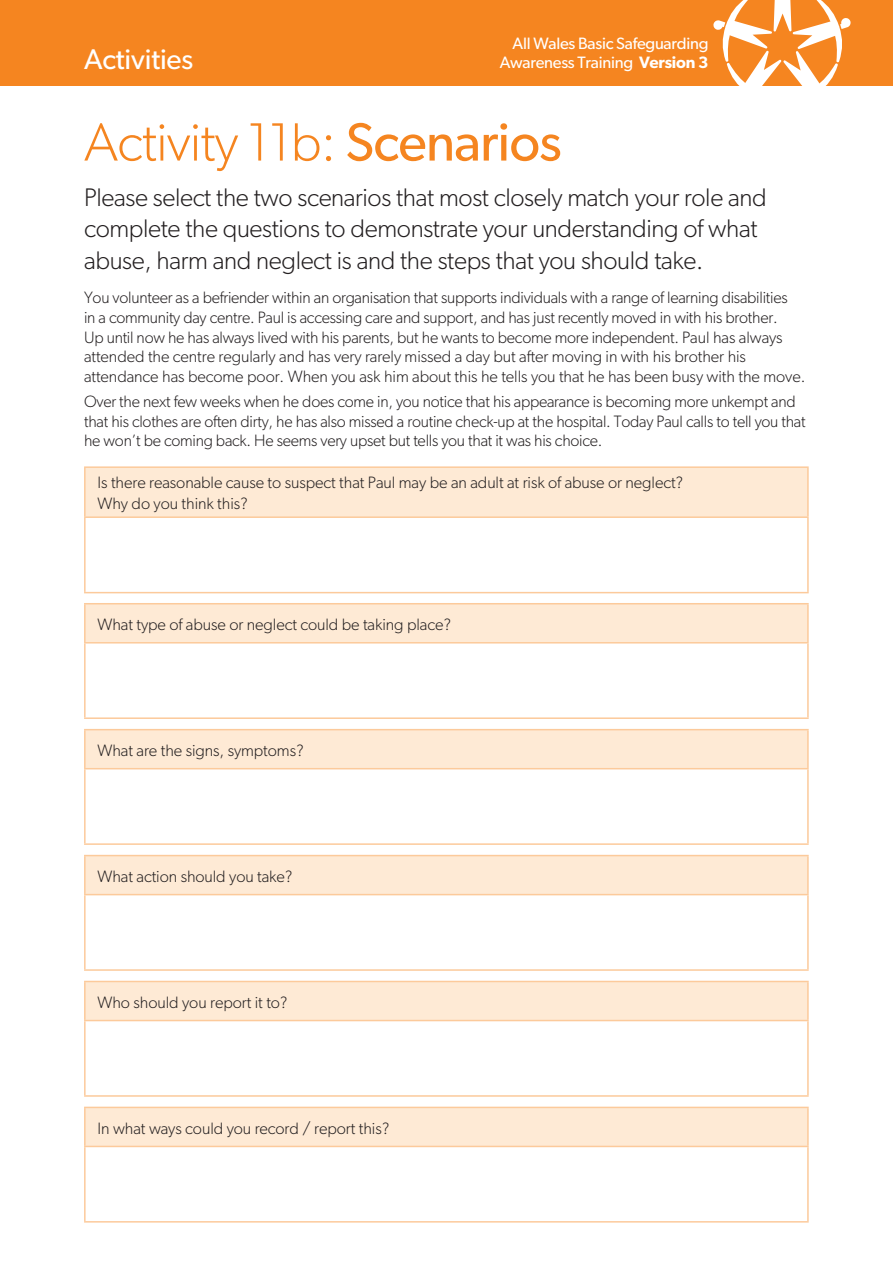
<style>
.page{position:relative;width:893px;height:1263px;background:#fff}
.page>*{position:absolute;margin:0;border:0;box-sizing:border-box;transform-origin:0 0}
.t1{font:300 54px "Gibson";letter-spacing:-.015em;color:#f58520}
.t2{font:28.5px "Gibson";letter-spacing:-.005em;color:#fff}
.t3{font:300 25.5px/31.5px "Gibson";letter-spacing:-.015em;color:#231f20}
.t4{font:300 16.5px/19.5px "Gibson";letter-spacing:-.015em;color:#231f20}
.t5{font:16.5px "Gibson";letter-spacing:-.015em;color:#fff}
.s1{font-weight:600}
.s2{font-weight:400}
</style>
<div class="page">
<div style="left:0;top:0;width:893px;height:86px;background:#f58520"></div>
<svg style="left:713px;top:0;width:138px;height:86px"></svg>
<div style="left:85px;top:467px;width:723px;height:50px;background:#feead5"></div>
<hr style="left:84px;top:466px;width:725px;height:2px;background:#fcca9b">
<hr style="left:84px;top:468px;width:2px;height:48px;background:#fcca9b">
<hr style="left:807px;top:468px;width:2px;height:48px;background:#fcca9b">
<hr style="left:84px;top:516px;width:725px;height:2px;background:#fcca9b">
<hr style="left:84px;top:518px;width:2px;height:74px;background:#fcca9b">
<hr style="left:807px;top:518px;width:2px;height:74px;background:#fcca9b">
<hr style="left:84px;top:592px;width:725px;height:1px;background:#fcca9b">
<div style="left:85px;top:604px;width:723px;height:39px;background:#feead5"></div>
<hr style="left:84px;top:603px;width:725px;height:1px;background:#fcca9b">
<hr style="left:84px;top:604px;width:2px;height:38px;background:#fcca9b">
<hr style="left:807px;top:604px;width:2px;height:38px;background:#fcca9b">
<hr style="left:84px;top:642px;width:725px;height:1px;background:#fcca9b">
<hr style="left:84px;top:643px;width:2px;height:74px;background:#fcca9b">
<hr style="left:807px;top:643px;width:2px;height:74px;background:#fcca9b">
<hr style="left:84px;top:717px;width:725px;height:2px;background:#fcca9b">
<div style="left:85px;top:730px;width:723px;height:39px;background:#feead5"></div>
<hr style="left:84px;top:729px;width:725px;height:1px;background:#fcca9b">
<hr style="left:84px;top:730px;width:2px;height:38px;background:#fcca9b">
<hr style="left:807px;top:730px;width:2px;height:38px;background:#fcca9b">
<hr style="left:84px;top:768px;width:725px;height:1px;background:#fcca9b">
<hr style="left:84px;top:769px;width:2px;height:74px;background:#fcca9b">
<hr style="left:807px;top:769px;width:2px;height:74px;background:#fcca9b">
<hr style="left:84px;top:843px;width:725px;height:2px;background:#fcca9b">
<div style="left:85px;top:855px;width:723px;height:40px;background:#feead5"></div>
<hr style="left:84px;top:855px;width:725px;height:1px;background:#fcca9b">
<hr style="left:84px;top:856px;width:2px;height:38px;background:#fcca9b">
<hr style="left:807px;top:856px;width:2px;height:38px;background:#fcca9b">
<hr style="left:84px;top:894px;width:725px;height:1px;background:#fcca9b">
<hr style="left:84px;top:895px;width:2px;height:74px;background:#fcca9b">
<hr style="left:807px;top:895px;width:2px;height:74px;background:#fcca9b">
<hr style="left:84px;top:969px;width:725px;height:2px;background:#fcca9b">
<div style="left:85px;top:981px;width:723px;height:39px;background:#feead5"></div>
<hr style="left:84px;top:981px;width:725px;height:1px;background:#fcca9b">
<hr style="left:84px;top:982px;width:2px;height:38px;background:#fcca9b">
<hr style="left:807px;top:982px;width:2px;height:38px;background:#fcca9b">
<hr style="left:84px;top:1020px;width:725px;height:1px;background:#fcca9b">
<hr style="left:84px;top:1021px;width:2px;height:74px;background:#fcca9b">
<hr style="left:807px;top:1021px;width:2px;height:74px;background:#fcca9b">
<hr style="left:84px;top:1095px;width:725px;height:2px;background:#fcca9b">
<div style="left:85px;top:1107px;width:723px;height:39px;background:#feead5"></div>
<hr style="left:84px;top:1107px;width:725px;height:1px;background:#fcca9b">
<hr style="left:84px;top:1108px;width:2px;height:38px;background:#fcca9b">
<hr style="left:807px;top:1108px;width:2px;height:38px;background:#fcca9b">
<hr style="left:84px;top:1146px;width:725px;height:1px;background:#fcca9b">
<hr style="left:84px;top:1147px;width:2px;height:74px;background:#fcca9b">
<hr style="left:807px;top:1147px;width:2px;height:74px;background:#fcca9b">
<hr style="left:84px;top:1221px;width:725px;height:1px;background:#fcca9b">
<p class="t5" style="left:513px;top:33px;width:197px">All Wales Basic Safeguarding</p>
<h2 class="t2" style="left:84px;top:42px;width:111px">Activities</h2>
<p class="t5" style="left:500px;top:53px;width:210px">Awareness Training <span class="s1">Version 3</span></p>
<h1 class="t1" style="left:84px;top:109px;width:479px">Activity 11b: <span class="s2">Scenarios</span></h1>
<h3 class="t3" style="left:84px;top:181px;width:684px">Please select the two scenarios that most closely match your role and complete the questions to demonstrate your understanding of what abuse, harm and neglect is and the steps that you should take.</h3>
<p class="t4" style="left:84px;top:288px;width:723px">You volunteer as a befriender within an organisation that supports individuals with a range of learning disabilities<br>in a community day centre. Paul is accessing care and support, and has just recently moved in with his brother.<br>Up until now he has always lived with his parents, but he wants to become more independent. Paul has always attended the centre regularly and has very rarely missed a day but after moving in with his brother his attendance has become poor. When you ask him about this he tells you that he has been busy with the move.</p>
<p class="t4" style="left:84px;top:392px;width:723px">Over the next few weeks when he does come in, you notice that his appearance is becoming more unkempt and that his clothes are often dirty, he has also missed a routine check-up at the hospital. Today Paul calls to tell you that he won’t be coming back. He seems very upset but tells you that it was his choice.</p>
<p class="t4" style="left:98px;top:472px;width:587px;line-height:21px">Is there reasonable cause to suspect that Paul may be an adult at risk of abuse or neglect?<br>Why do you think this?</p>
<p class="t4" style="left:98px;top:614px;width:355px">What type of abuse or neglect could be taking place?</p>
<p class="t4" style="left:98px;top:740px;width:208px">What are the signs, symptoms?</p>
<p class="t4" style="left:98px;top:866px;width:196px">What action should you take?</p>
<p class="t4" style="left:98px;top:992px;width:192px">Who should you report it to?</p>
<p class="t4" style="left:98px;top:1118px;width:293px">In what ways could you record / report this?</p>
</div>
